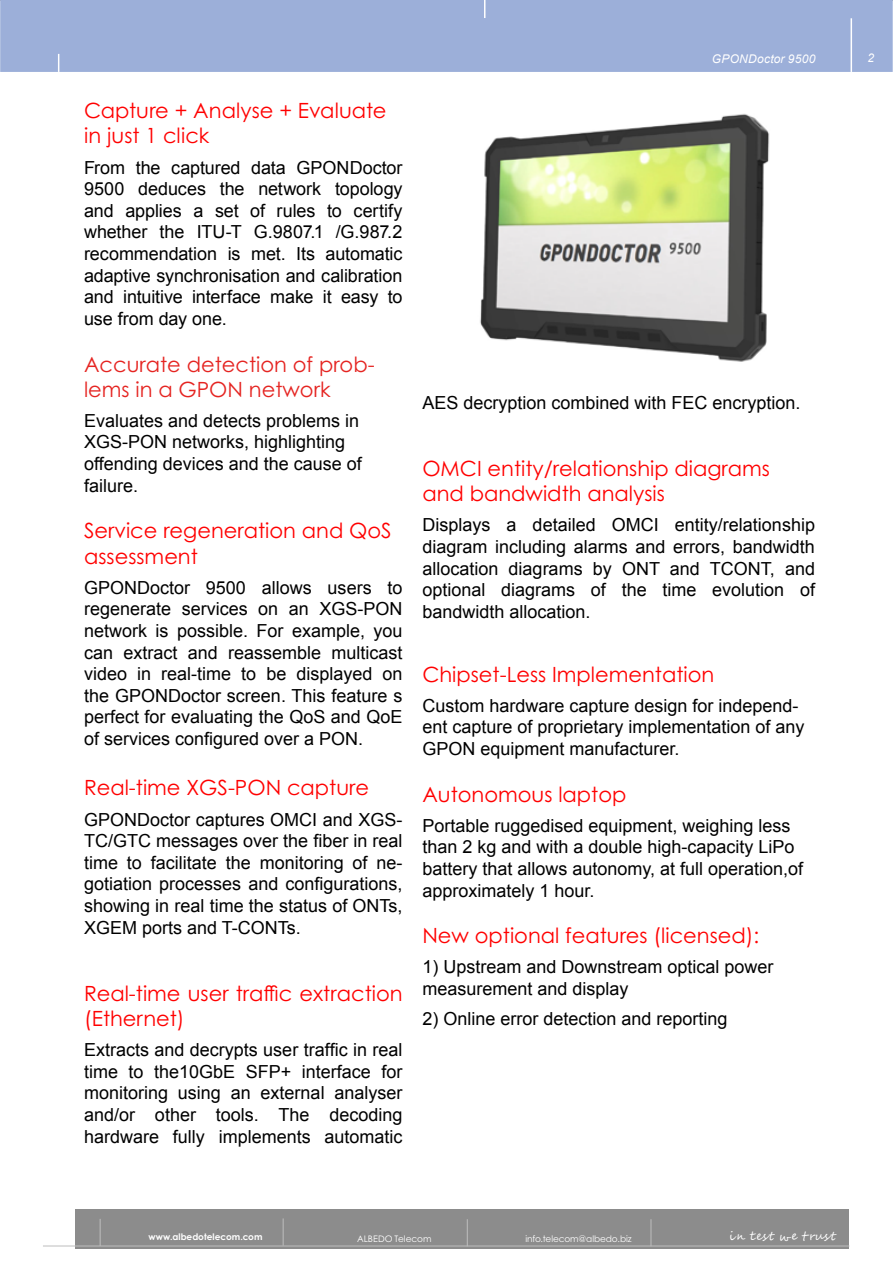
<style>
.page{position:relative;width:893px;height:1263px;background:#fff}
.page>*{position:absolute;margin:0;border:0;box-sizing:border-box;transform-origin:0 0}
.t1{font:21px/25.2px "Century Gothic Pro";color:#f00}
.t2{font:21px/25.2px "Century Gothic Pro";color:#e52421}
.t3{font:18px/21.6px "Arial";color:#000;text-align:justify}
.t4{font:italic 12px "Arial";letter-spacing:.02em;color:#fff}
.t5{font:12px "Segoe Script";letter-spacing:.105em;color:#fff}
.t6{font:9px "Century Gothic Pro";letter-spacing:-.005em;color:#fff}
.t7{font:700 9px "Century Gothic Pro";color:#fff}
</style>
<div class="page">
<div style="left:0;top:0;width:893px;height:72px;background:#9cafd9"></div>
<hr style="left:850px;top:18px;width:2px;height:54px;background:#fff">
<svg style="left:484px;top:0;width:1px;height:18px"></svg>
<svg style="left:58px;top:54px;width:1px;height:18px"></svg>
<div style="left:75px;top:1209px;width:774px;height:40px;background:#8c8c8c"></div>
<hr style="left:43px;top:1245px;width:806px;height:1px;background:#bebebe">
<svg style="left:100px;top:1219px;width:1px;height:26px"></svg>
<svg style="left:283px;top:1218px;width:1px;height:27px"></svg>
<svg style="left:467px;top:1219px;width:1px;height:26px"></svg>
<svg style="left:651px;top:1219px;width:1px;height:27px"></svg>
<img style="left:480px;top:113px;width:290px;height:249px">
<p class="t1" style="left:84px;top:98px;width:304px">Capture + Analyse + Evaluate in just 1 click</p>
<p class="t3" style="left:84px;top:157px;width:320px">From the captured data GPONDoctor 9500 deduces the network topology and applies a set of rules to certify whether the ITU-T G.9807.1 /G.987.2 recommendation is met. Its automatic adaptive synchronisation and calibration and intuitive interface make it easy to use from day one.</p>
<p class="t2" style="left:84px;top:351px;width:292px">Accurate detection of prob&shy;lems in a GPON network</p>
<p class="t3" style="left:84px;top:410px;width:279px;text-align:left">Evaluates and detects problems in<br>XGS-PON networks, highlighting offending devices and the cause of failure.</p>
<p class="t1" style="left:84px;top:518px;width:309px">Service regeneration and QoS assessment</p>
<p class="t3" style="left:84px;top:577px;width:320px">GPONDoctor 9500 allows users to regenerate services on an XGS-PON network is possible. For example, you can extract and reassemble multicast video in real-time to be displayed on the GPONDoctor screen. This feature s perfect for evaluating the QoS and QoE of services configured over a PON.</p>
<p class="t1" style="left:84px;top:775px;width:286px">Real-time XGS-PON capture</p>
<p class="t3" style="left:84px;top:808px;width:320px">GPONDoctor captures OMCI and XGS-TC/GTC messages over the fiber in real time to facilitate the monitoring of ne&shy;gotiation processes and configurations, showing in real time the status of ONTs, XGEM ports and T-CONTs.</p>
<p class="t1" style="left:84px;top:980px;width:320px">Real-time user traffic extraction (Ethernet)</p>
<p class="t3" style="left:84px;top:1039px;width:320px">Extracts and decrypts user traffic in real time to the10GbE SFP+ interface for monitoring using an external analyser and/or other tools. The decoding hardware fully implements automatic</p>
<p class="t4" style="left:712px;top:51px;width:105px">GPONDoctor 9500</p>
<p class="t4" style="left:867px;top:50px;width:8px">2</p>
<p class="t3" style="left:422px;top:392px;width:380px">AES decryption combined with FEC encryption.</p>
<p class="t1" style="left:422px;top:456px;width:349px">OMCI entity/relationship diagrams and bandwidth analysis</p>
<p class="t3" style="left:422px;top:514px;width:394px">Displays a detailed OMCI entity/relationship diagram including alarms and errors, bandwidth allocation diagrams by ONT and TCONT, and optional diagrams of the time evolution of bandwidth allocation.</p>
<p class="t1" style="left:422px;top:661px;width:293px">Chipset-Less Implementation</p>
<p class="t3" style="left:422px;top:695px;width:384px;text-align:left">Custom hardware capture design for independ&shy;ent capture of proprietary implementation of any<br>GPON equipment manufacturer.</p>
<p class="t1" style="left:422px;top:781px;width:205px">Autonomous laptop</p>
<p class="t3" style="left:422px;top:815px;width:382px;text-align:left">Portable ruggedised equipment, weighing less than 2 kg and with a double high-capacity LiPo battery that allows autonomy, at full operation,of approximately 1 hour.</p>
<p class="t1" style="left:422px;top:923px;width:339px">New optional features (licensed):</p>
<p class="t3" style="left:422px;top:956px;width:353px">1) Upstream and Downstream optical power measurement and display</p>
<p class="t3" style="left:422px;top:1008px;width:307px">2) Online error detection and reporting</p>
<p class="t7" style="left:148px;top:1231px;width:116px">www.albedotelecom.com</p>
<p class="t6" style="left:357px;top:1233px;width:76px">ALBEDO Telecom</p>
<p class="t6" style="left:525px;top:1233px;width:108px">info.telecom@albedo.biz</p>
<p class="t5" style="left:729px;top:1226px;width:108px">in test we trust</p>
</div>
